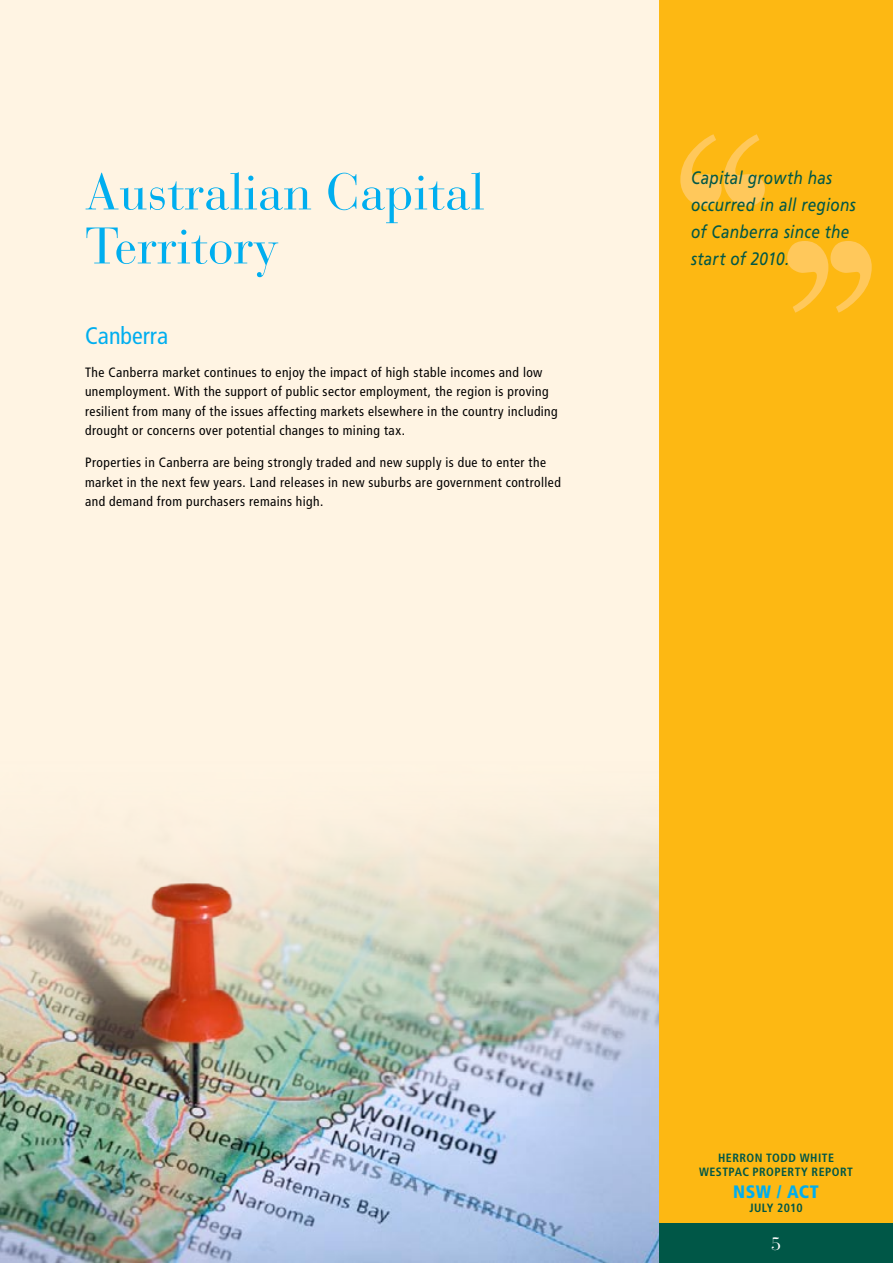
<style>
.page{position:relative;width:893px;height:1263px;background:#fff4e3}
.page>*{position:absolute;margin:0;border:0;box-sizing:border-box;transform-origin:0 0}
.t1{font:51px/54px "Bauer Bodoni";color:#00aeef}
.t2{font:condensed 24px "Frutiger";color:#00aeef}
.t3{font:italic 18px/27px "Frutiger";letter-spacing:.015em;color:#005747;scale:.85 1}
.t4{font:900 condensed 18px "Frutiger";letter-spacing:.025em;color:#00aeef}
.t5{font:18px "Bauer Bodoni";color:#fff}
.t6{font:condensed 13.5px/19.5px "Frutiger";letter-spacing:.035em;color:#000}
.t7{font:700 condensed 12px/14.4px "Frutiger";letter-spacing:.04em;color:#005747;text-align:center}
.t8{font:700 condensed 12px "Frutiger";letter-spacing:.02em;color:#005747}
</style>
<div class="page">
<img style="left:0;top:825px;width:659px;height:438px">
<div style="left:659px;top:0;width:234px;height:1263px;background:#fdb813"></div>
<svg style="left:680px;top:134px;width:85px;height:72px"></svg>
<div style="left:659px;top:1223px;width:234px;height:40px;background:#005747"></div>
<svg style="left:787px;top:241px;width:85px;height:72px"></svg>
<h1 class="t1" style="left:85px;top:166px;width:401px">Australian Capital<br>Territory</h1>
<h2 class="t2" style="left:85px;top:322px;width:85px">Canberra</h2>
<p class="t6" style="left:85px;top:362px;width:474px">The Canberra market continues to enjoy the impact of high stable incomes and low unemployment. With the support of public sector employment, the region is proving resilient from many of the issues affecting markets elsewhere in the country including drought or concerns over potential changes to mining tax.</p>
<p class="t6" style="left:85px;top:453px;width:477px">Properties in Canberra are being strongly traded and new supply is due to enter the market in the next few years. Land releases in new suburbs are government controlled and demand from purchasers remains high.</p>
<h3 class="t3" style="left:691px;top:164px;width:195px">Capital growth has occurred in all regions of Canberra since the start of 2010.</h3>
<p class="t7" style="left:699px;top:1150px;width:154px">HERRON TODD WHITE<br>WESTPAC PROPERTY REPORT</p>
<h3 class="t4" style="left:733px;top:1180px;width:87px">nSW / ACT</h3>
<p class="t8" style="left:749px;top:1201px;width:55px">JULY 2010</p>
<h3 class="t5" style="left:771px;top:1233px;width:12px">5</h3>
</div>
